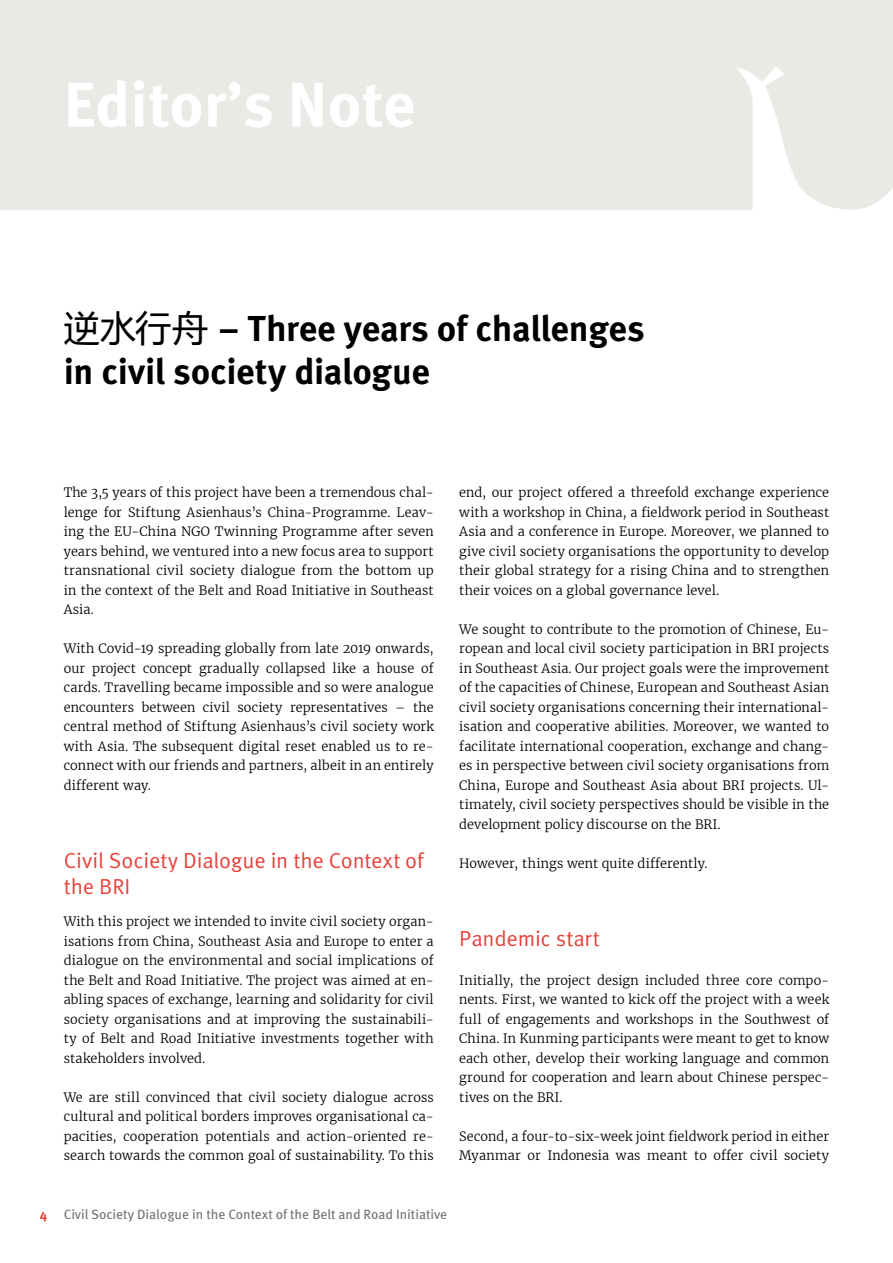
<style>
.page{position:relative;width:893px;height:1263px;background:#fff}
.page>*{position:absolute;margin:0;border:0;box-sizing:border-box;transform-origin:0 0}
.Titel{font:700 63px "Meta OT";color:#fff}
.Head{font:700 36px/43.2px "Meta OT";letter-spacing:-.01em;color:#000}
.Head-2{font:21.75px/26.1px "Meta OT";letter-spacing:-.01em;color:#e8423b}
.Paginierung_Kapitel{font:13.5px "Meta OT";color:#707274}
.Fließtext{font:300 12.75px/19.5px "Merriweather";letter-spacing:.01em;color:#000;text-align:justify}
.s1{font-family:"Microsoft Ya Hei";font-weight:400}
.s2{font-weight:700;color:#e8423b}
</style>
<div class="page">
<div style="left:0;top:0;width:893px;height:210px;background:#eae9e6"></div>
<p class="Titel" style="left:64px;top:65px;width:353px">Editor’s Note</p>
<p class="Head" style="left:64px;top:307px;width:583px"><span class="s1">逆水行舟</span> – Three years of challenges in civil society dialogue</p>
<p class="Fließtext" style="left:64px;top:481px;width:371px">The 3,5 years of this project have been a tremendous chal&shy;lenge for Stiftung Asienhaus’s China-Programme. Leav&shy;ing the EU-China NGO Twinning Programme after seven years behind, we ventured into a new focus area to support transnational civil society dialogue from the bottom up in the context of the Belt and Road Initiative in Southeast Asia.</p>
<p class="Fließtext" style="left:64px;top:637px;width:371px">With Covid-19 spreading globally from late 2019 onwards, our project concept gradually collapsed like a house of cards. Travelling became impossible and so were analogue encounters between civil society representatives – the central method of Stiftung Asienhaus’s civil society work with Asia. The subsequent digital reset enabled us to re&shy;connect with our friends and partners, albeit in an entirely different way.</p>
<p class="Head-2" style="left:64px;top:847px;width:361px">Civil Society Dialogue in the Context of the BRI</p>
<p class="Fließtext" style="left:64px;top:910px;width:371px">With this project we intended to invite civil society organ&shy;isations from China, Southeast Asia and Europe to enter a dialogue on the environmental and social implications of the Belt and Road Initiative. The project was aimed at en&shy;abling spaces of exchange, learning and solidarity for civil society organisations and at improving the sustainabili&shy;ty of Belt and Road Initiative investments together with stakeholders involved.</p>
<p class="Fließtext" style="left:64px;top:1086px;width:371px">We are still convinced that civil society dialogue across cultural and political borders improves organisational ca&shy;pacities, cooperation potentials and action-oriented re&shy;search towards the common goal of sustainability. To this</p>
<p class="Fließtext" style="left:459px;top:481px;width:371px">end, our project offered a threefold exchange experience with a workshop in China, a fieldwork period in Southeast Asia and a conference in Europe. Moreover, we planned to give civil society organisations the opportunity to develop their global strategy for a rising China and to strengthen their voices on a global governance level.</p>
<p class="Fließtext" style="left:459px;top:618px;width:371px">We sought to contribute to the promotion of Chinese, Eu&shy;ropean and local civil society participation in BRI projects in Southeast Asia. Our project goals were the improvement of the capacities of Chinese, European and Southeast Asian civil society organisations concerning their international&shy;isation and cooperative abilities. Moreover, we wanted to facilitate international cooperation, exchange and chang&shy;es in perspective between civil society organisations from China, Europe and Southeast Asia about BRI projects. Ul&shy;timately, civil society perspectives should be visible in the development policy discourse on the BRI.</p>
<p class="Fließtext" style="left:459px;top:852px;width:250px">However, things went quite differently.</p>
<p class="Head-2" style="left:459px;top:925px;width:142px">Pandemic start</p>
<p class="Fließtext" style="left:459px;top:969px;width:371px">Initially, the project design included three core compo&shy;nents. First, we wanted to kick off the project with a week full of engagements and workshops in the Southwest of China. In Kunming participants were meant to get to know each other, develop their working language and common ground for cooperation and learn about Chinese perspec&shy;tives on the BRI.</p>
<p class="Fließtext" style="left:459px;top:1125px;width:371px">Second, a four-to-six-week joint fieldwork period in either<br>Myanmar or Indonesia was meant to offer civil society</p>
<p class="Paginierung_Kapitel" style="left:40px;top:1206px;width:409px"><span class="s2">4</span> Civil Society Dialogue in the Context of the Belt and Road Initiative</p>
</div>
